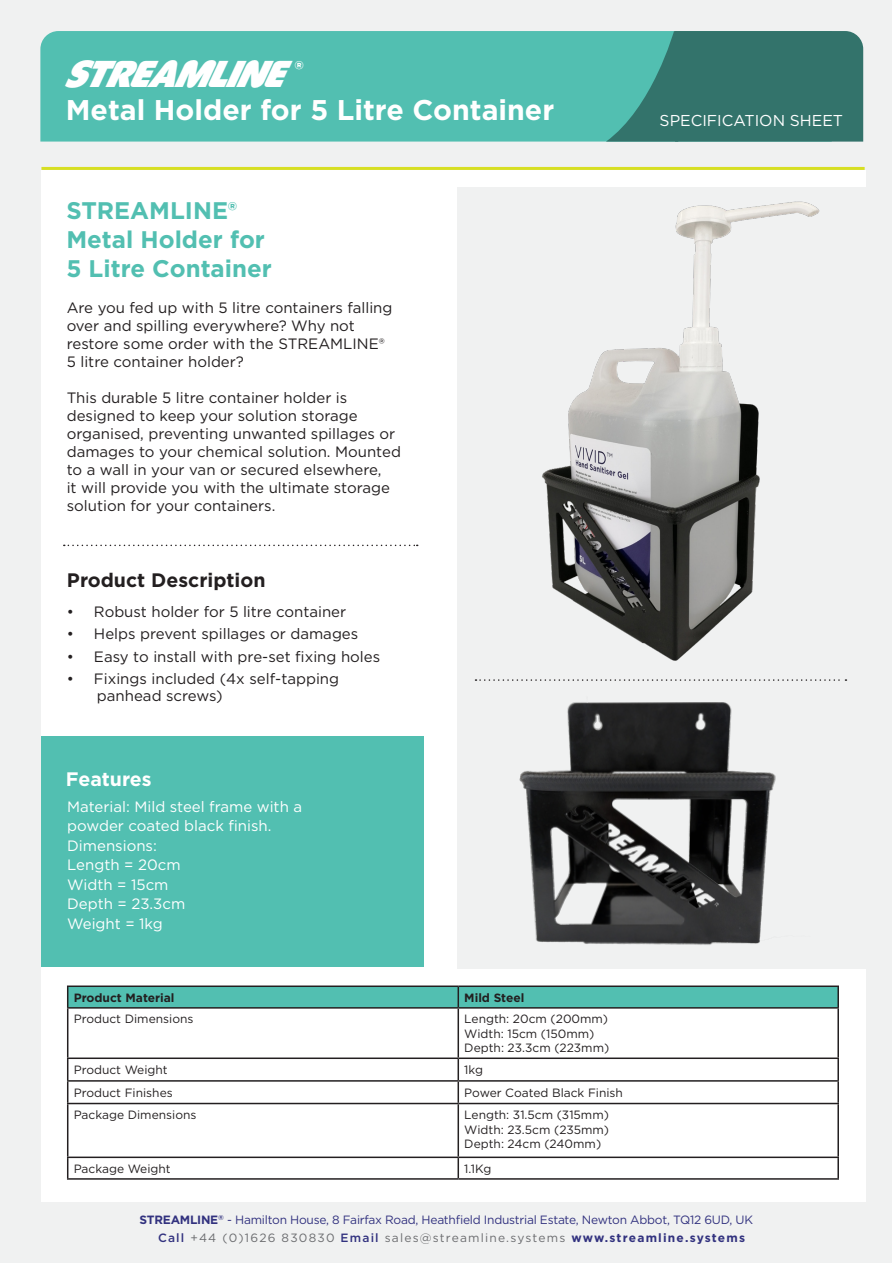
<style>
.page{position:relative;width:893px;height:1263px;background:#fff}
.page>*{position:absolute;margin:0;border:0;box-sizing:border-box;transform-origin:0 0}
.t1{font:italic 39px "Harry Obese";color:#fff}
.t2{font:700 28.5px "Gotham";color:#fff}
.t3{font:700 24px/28.8px "Gotham";color:#52bfb1}
.t4{font:700 24px "Gotham";color:#fff}
.t5{font:700 19.5px "Gotham";color:#231f20}
.t6{font:700 19.5px "Gotham";color:#fff}
.t7{font:15.75px "Gotham";color:#fff}
.t8{font:15px/18px "Gotham";color:#231f20}
.t9{font:15px/19.5px "Gotham";color:#fff}
.t10{font:12px "Gotham";color:#231f20}
.t11{font:12px "Gotham";letter-spacing:-.02em;color:#272d63}
.t12{font:12px "Gotham";letter-spacing:-.02em;color:#32327f}
.t13{font:12px "Gotham";letter-spacing:.1em;color:#6c6d70}
.t14{font:700 12px "Gotham";color:#231f20}
.s1{font-weight:700}
.s2{font-weight:500;color:#32327f}
.s3{font-weight:700;color:#32327f}
</style>
<div class="page">
<div style="left:0;top:1px;width:891px;height:1262px;background:#f0f1f1"></div>
<div style="left:40px;top:31px;width:566px;height:111px;background:#52bfb1"></div>
<div style="left:41px;top:170px;width:824px;height:1031px;background:#fff"></div>
<div style="left:41px;top:736px;width:382px;height:230px;background:#52bfb1"></div>
<div style="left:457px;top:187px;width:420px;height:781px;background:#f0f1f1"></div>
<hr style="left:41px;top:167px;width:824px;height:3px;background:#d7df23">
<img style="left:485px;top:702px;width:326px;height:267px">
<img style="left:542px;top:184px;width:324px;height:477px">
<hr style="left:67px;top:1008px;width:1px;height:49px;background:#231f20">
<hr style="left:458px;top:1008px;width:1px;height:49px;background:#231f20">
<hr style="left:837px;top:1008px;width:2px;height:49px;background:#231f20">
<hr style="left:67px;top:1057px;width:391px;height:2px;background:#231f20">
<hr style="left:458px;top:1057px;width:381px;height:2px;background:#231f20">
<hr style="left:837px;top:1059px;width:2px;height:21px;background:#231f20">
<hr style="left:67px;top:1080px;width:391px;height:2px;background:#231f20">
<svg style="left:67px;top:1059px;width:1px;height:44px"></svg>
<hr style="left:458px;top:1080px;width:381px;height:2px;background:#231f20">
<svg style="left:458px;top:1059px;width:1px;height:44px"></svg>
<hr style="left:837px;top:1082px;width:2px;height:21px;background:#231f20">
<hr style="left:67px;top:1103px;width:391px;height:1px;background:#231f20">
<hr style="left:67px;top:1104px;width:1px;height:52px;background:#231f20">
<hr style="left:458px;top:1103px;width:381px;height:1px;background:#231f20">
<hr style="left:458px;top:1104px;width:1px;height:52px;background:#231f20">
<hr style="left:837px;top:1104px;width:2px;height:52px;background:#231f20">
<hr style="left:67px;top:1156px;width:391px;height:2px;background:#231f20">
<svg style="left:67px;top:1158px;width:1px;height:20px"></svg>
<hr style="left:458px;top:1156px;width:381px;height:2px;background:#231f20">
<svg style="left:458px;top:1158px;width:1px;height:20px"></svg>
<hr style="left:837px;top:1158px;width:2px;height:20px;background:#231f20">
<hr style="left:67px;top:1178px;width:391px;height:2px;background:#231f20">
<hr style="left:458px;top:1178px;width:381px;height:2px;background:#231f20">
<hr style="left:67px;top:985px;width:391px;height:2px;background:#231f20">
<div style="left:67px;top:987px;width:770px;height:20px;background:#52bfb1"></div>
<hr style="left:458px;top:985px;width:381px;height:2px;background:#231f20">
<hr style="left:837px;top:987px;width:2px;height:20px;background:#231f20">
<hr style="left:67px;top:1007px;width:391px;height:1px;background:#231f20">
<hr style="left:458px;top:1007px;width:381px;height:1px;background:#231f20">
<svg style="left:606px;top:31px;width:257px;height:111px;background:#387f77"></svg>
<svg style="left:64px;top:545px;width:354px;height:1px"></svg>
<svg style="left:475px;top:679px;width:371px;height:2px"></svg>
<p class="t1" style="left:64px;top:49px;width:243px">STREAMLINE</p>
<p class="t2" style="left:66px;top:91px;width:490px">Metal Holder for 5 Litre Container</p>
<p class="t4" style="left:295px;top:53px;width:10px">®</p>
<p class="t3" style="left:66px;top:196px;width:200px">STREAMLINE®<br>Metal Holder for</p>
<p class="t3" style="left:66px;top:254px;width:207px">5 Litre Container</p>
<p class="t8" style="left:67px;top:298px;width:327px">Are you fed up with 5 litre containers falling over and spilling everywhere? Why not restore some order with the STREAMLINE® 5 litre container holder?</p>
<p class="t8" style="left:67px;top:388px;width:336px">This durable 5 litre container holder is designed to keep your solution storage organised, preventing unwanted spillages or damages to your chemical solution. Mounted to a wall in your van or secured elsewhere,<br>it will provide you with the ultimate storage solution for your containers.</p>
<p class="t5" style="left:67px;top:567px;width:200px">Product Description</p>
<p class="t8" style="left:67px;top:602px;width:281px">• Robust holder for 5 litre container</p>
<p class="t8" style="left:67px;top:625px;width:293px">• Helps prevent spillages or damages</p>
<p class="t8" style="left:67px;top:647px;width:315px">• Easy to install with pre-set fixing holes</p>
<p class="t8" style="left:97px;top:670px;width:244px;line-height:16.5px;text-indent:-30px">• Fixings included (4x self-tapping panhead screws)</p>
<p class="t6" style="left:66px;top:766px;width:87px">Features</p>
<p class="t9" style="left:67px;top:796px;width:236px">Material: Mild steel frame with a powder coated black finish.</p>
<p class="t9" style="left:67px;top:835px;width:91px">Dimensions:</p>
<p class="t9" style="left:67px;top:855px;width:115px">Length = 20cm</p>
<p class="t9" style="left:67px;top:874px;width:103px">Width = 15cm</p>
<p class="t9" style="left:67px;top:894px;width:120px">Depth = 23.3cm</p>
<p class="t9" style="left:67px;top:913px;width:97px">Weight = 1kg</p>
<p class="t14" style="left:74px;top:990px;width:102px">Product Material</p>
<p class="t14" style="left:464px;top:990px;width:62px">Mild Steel</p>
<p class="t10" style="left:74px;top:1011px;width:121px">Product Dimensions</p>
<p class="t10" style="left:464px;top:1011px;width:145px">Length: 20cm (200mm)</p>
<p class="t10" style="left:464px;top:1026px;width:132px">Width: 15cm (150mm)</p>
<p class="t10" style="left:464px;top:1040px;width:147px">Depth: 23.3cm (223mm)</p>
<p class="t10" style="left:74px;top:1062px;width:95px">Product Weight</p>
<p class="t10" style="left:464px;top:1062px;width:20px">1kg</p>
<p class="t10" style="left:74px;top:1084px;width:101px">Product Finishes</p>
<p class="t10" style="left:464px;top:1084px;width:160px">Power Coated Black Finish</p>
<p class="t10" style="left:74px;top:1107px;width:124px">Package Dimensions</p>
<p class="t10" style="left:464px;top:1107px;width:146px">Length: 31.5cm (315mm)</p>
<p class="t10" style="left:464px;top:1121px;width:146px">Width: 23.5cm (235mm)</p>
<p class="t10" style="left:464px;top:1136px;width:138px">Depth: 24cm (240mm)</p>
<p class="t10" style="left:74px;top:1161px;width:98px">Package Weight</p>
<p class="t10" style="left:464px;top:1161px;width:29px">1.1Kg</p>
<p class="t7" style="left:660px;top:111px;width:185px">SPECIFICATION SHEET</p>
<p class="t12" style="left:140px;top:1212px;width:615px"><span class="s1">STREAMLINE</span><sup>®</sup> - Hamilton House, 8 Fairfax Road, Heathfield Industrial Estate, Newton Abbot, TQ12 6UD, UK</p>
<p class="t13" style="left:158px;top:1230px;width:589px"><span class="s2">Call</span> +44 (0)1626 830830 <span class="s2">Email</span> sales@streamline.systems <span class="s3">www.streamline.systems</span></p>
<p class="t11" style="left:121px;top:1213px;width:651px"><span class="s1">VARITECH SYSTEMS</span> - Hamilton House, 8 F irfax Road, Heathfield Industrial Estate, Newton Abbot, TQ12 6UD, UK</p>
</div>
